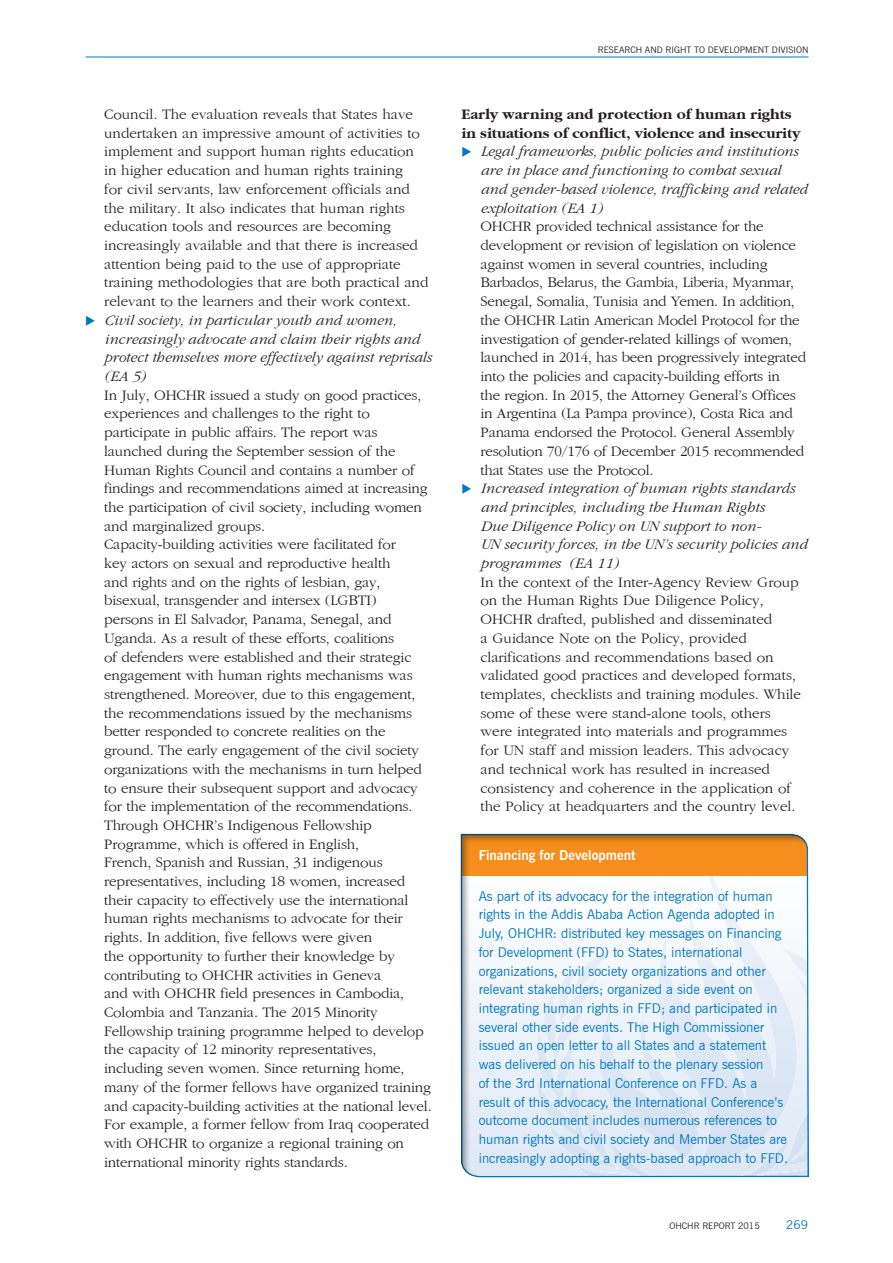
<style>
.page{position:relative;width:893px;height:1263px;background:#fff}
.page>*{position:absolute;margin:0;border:0;box-sizing:border-box;transform-origin:0 0}
.t1{font:15px/18.8px "Gatineau Plain";letter-spacing:-.01em;color:#231f20}
.t2{font:italic 15px/18.8px "Gatineau";color:#231f20}
.t3{font:700 15px/18.8px "Gatineau";color:#231f20}
.t4{font:13.5px/18.8px "News Gothic BT";color:#0077c0}
.t5{font:700 13.5px "News Gothic BT";color:#fff}
.t6{font:12px "News Gothic BT";color:#0077c0}
.t7{font:9px "News Gothic BT";color:#231f20}
.s1{color:#0077c0}
</style>
<div class="page">
<hr style="left:86px;top:57px;width:722px;height:1px;background:#0077c0">
<div style="left:460px;top:834px;width:349px;height:346px;background:#231f20;opacity:.4"></div>
<p class="t1" style="left:104px;top:105px;width:326px">Council. The evaluation reveals that States have undertaken an impressive amount of activities to implement and support human rights education in higher education and human rights training<br>for civil servants, law enforcement officials and the military. It also indicates that human rights education tools and resources are becoming increasingly available and that there is increased attention being paid to the use of appropriate training methodologies that are both practical and relevant to the learners and their work context.</p>
<p class="t2" style="left:104px;top:311px;width:329px;text-indent:-19px"><span class="s1">◆</span> Civil society, in particular youth and women, increasingly advocate and claim their rights and protect themselves more effectively against reprisals (EA 5)</p>
<p class="t1" style="left:104px;top:386px;width:329px">In July, OHCHR issued a study on good practices, experiences and challenges to the right to participate in public affairs. The report was launched during the September session of the Human Rights Council and contains a number of findings and recommendations aimed at increasing the participation of civil society, including women and marginalized groups.<br>Capacity-building activities were facilitated for<br>key actors on sexual and reproductive health<br>and rights and on the rights of lesbian, gay, bisexual, transgender and intersex (LGBTI)<br>persons in El Salvador, Panama, Senegal, and Uganda. As a result of these efforts, coalitions<br>of defenders were established and their strategic engagement with human rights mechanisms was strengthened. Moreover, due to this engagement, the recommendations issued by the mechanisms better responded to concrete realities on the ground. The early engagement of the civil society organizations with the mechanisms in turn helped to ensure their subsequent support and advocacy for the implementation of the recommendations.<br>Through OHCHR’s Indigenous Fellowship Programme, which is offered in English,<br>French, Spanish and Russian, 31 indigenous representatives, including 18 women, increased their capacity to effectively use the international human rights mechanisms to advocate for their rights. In addition, five fellows were given<br>the opportunity to further their knowledge by contributing to OHCHR activities in Geneva<br>and with OHCHR field presences in Cambodia, Colombia and Tanzania. The 2015 Minority Fellowship training programme helped to develop the capacity of 12 minority representatives, including seven women. Since returning home, many of the former fellows have organized training and capacity-building activities at the national level.<br>For example, a former fellow from Iraq cooperated with OHCHR to organize a regional training on international minority rights standards.</p>
<p class="t7" style="left:598px;top:44px;width:212px">RESEARCH AND RIGHT TO DEVELOPMENT DIVISION</p>
<p class="t3" style="left:461px;top:105px;width:341px">Early warning and protection of human rights in situations of conflict, violence and insecurity</p>
<p class="t2" style="left:480px;top:143px;width:328px;text-indent:-19px"><span class="s1">◆</span> Legal frameworks, public policies and institutions are in place and functioning to combat sexual and gender-based violence, trafficking and related exploitation (EA 1)</p>
<p class="t1" style="left:480px;top:217px;width:327px">OHCHR provided technical assistance for the development or revision of legislation on violence against women in several countries, including Barbados, Belarus, the Gambia, Liberia, Myanmar, Senegal, Somalia, Tunisia and Yemen. In addition, the OHCHR Latin American Model Protocol for the investigation of gender-related killings of women, launched in 2014, has been progressively integrated into the policies and capacity-building efforts in<br>the region. In 2015, the Attorney General’s Offices in Argentina (La Pampa province), Costa Rica and Panama endorsed the Protocol. General Assembly resolution 70/176 of December 2015 recommended that States use the Protocol.</p>
<p class="t2" style="left:480px;top:479px;width:328px;text-indent:-19px"><span class="s1">◆</span> Increased integration of human rights standards and principles, including the Human Rights<br>Due Diligence Policy on UN support to non-<br>UN security forces, in the UN’s security policies and programmes (EA 11)</p>
<p class="t1" style="left:480px;top:573px;width:322px">In the context of the Inter-Agency Review Group on the Human Rights Due Diligence Policy, OHCHR drafted, published and disseminated<br>a Guidance Note on the Policy, provided clarifications and recommendations based on validated good practices and developed formats, templates, checklists and training modules. While some of these were stand-alone tools, others were integrated into materials and programmes for UN staff and mission leaders. This advocacy and technical work has resulted in increased consistency and coherence in the application of the Policy at headquarters and the country level.</p>
<p class="t5" style="left:479px;top:847px;width:158px">Financing for Development</p>
<p class="t4" style="left:479px;top:886px;width:311px">As part of its advocacy for the integration of human rights in the Addis Ababa Action Agenda adopted in July, OHCHR: distributed key messages on Financing for Development (FFD) to States, international organizations, civil society organizations and other relevant stakeholders; organized a side event on integrating human rights in FFD; and participated in several other side events. The High Commissioner issued an open letter to all States and a statement was delivered on his behalf to the plenary session<br>of the 3rd International Conference on FFD. As a result of this advocacy, the International Conference’s outcome document includes numerous references to human rights and civil society and Member States are increasingly adopting a rights-based approach to FFD.</p>
<p class="t7" style="left:669px;top:1220px;width:92px">OHCHR REPORT 2015</p>
<p class="t6" style="left:786px;top:1217px;width:23px">269</p>
</div>
